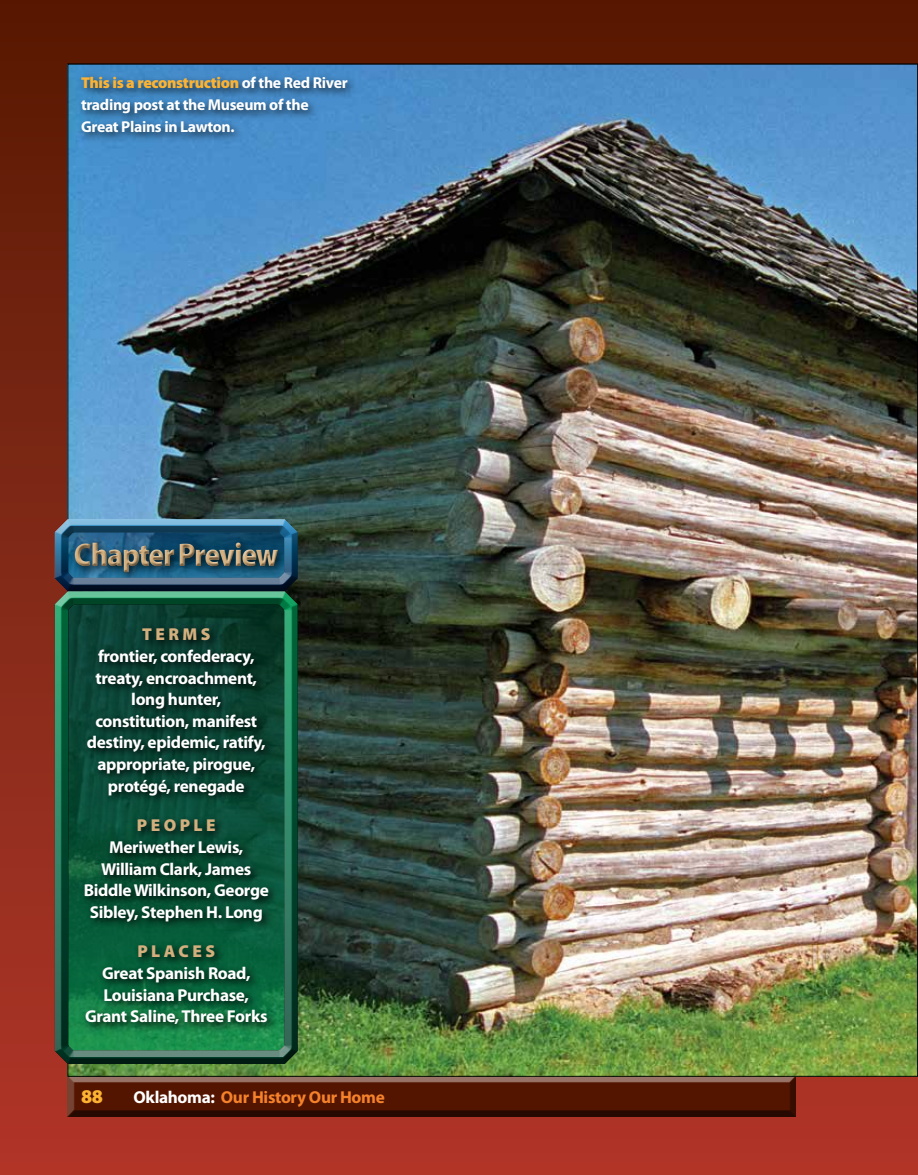
<style>
.page{position:relative;width:918px;height:1175px;background:#fff}
.page>*{position:absolute;margin:0;border:0;box-sizing:border-box;transform-origin:0 0}
.t1{font:900 33px "Myriad Pro";letter-spacing:-.05em;color:#d3af7e;scale:.9 1}
.t2{font:900 19.5px "Myriad Pro";color:#fcb333}
.t3{font:700 17.25px/21.6px "Myriad Pro";letter-spacing:-.02em;color:#fff;text-align:center}
.t4{font:700 17.25px "Myriad Pro";letter-spacing:-.02em;color:#f5822b}
.t5{font:900 17.25px "Myriad Pro";letter-spacing:.2em;color:#d3af7e}
.t6{font:700 15.75px/21.6px "Myriad Pro";letter-spacing:-.02em;color:#fff}
.s1{font-weight:900;color:#fcb333}
.s2{color:#fff}
</style>
<div class="page">
<div style="left:0;top:0;width:918px;height:1174px;background:linear-gradient(to bottom,#561e0b,#af392a)"></div>
<div style="left:66px;top:1074px;width:732px;height:43px;background:#000;opacity:.75"></div>
<img style="left:70px;top:66px;width:846px;height:1008px">
<div style="left:77px;top:73px;width:281px;height:70px;background:#000;opacity:.75"></div>
<div style="left:54px;top:518px;width:246px;height:66px;background:#fff;opacity:.75"></div>
<div style="left:54px;top:526px;width:246px;height:67px;background:#000;opacity:.75"></div>
<div style="left:54px;top:598px;width:246px;height:467px;background:#000;opacity:.75"></div>
<p class="t6" style="left:81px;top:72px;width:268px"><span class="s1">This is a reconstruction</span> of the Red River trading post at the Museum of the<br>Great Plains in Lawton.</p>
<h1 class="t1" style="left:74px;top:532px;width:229px">Chapter Preview</h1>
<p class="t5" style="left:142px;top:623px;width:70px">TERMS</p>
<p class="t3" style="left:87px;top:645px;width:180px">frontier, confederacy, treaty, encroachment, long hunter, constitution, manifest destiny, epidemic, ratify, appropriate, pirogue, protégé, renegade</p>
<p class="t5" style="left:137px;top:814px;width:80px">PEOPLE</p>
<p class="t3" style="left:84px;top:835px;width:187px">Meriwether Lewis,<br>William Clark, James<br>Biddle Wilkinson, George<br>Sibley, Stephen H. Long</p>
<p class="t5" style="left:137px;top:940px;width:79px">PLACES</p>
<p class="t3" style="left:85px;top:961px;width:184px">Great Spanish Road,<br>Louisiana Purchase,<br>Grant Saline, Three Forks</p>
<p class="t2" style="left:81px;top:1083px;width:23px">88</p>
<p class="t4" style="left:133px;top:1085px;width:253px"><span class="s2">Oklahoma:</span> Our History Our Home</p>
</div>
